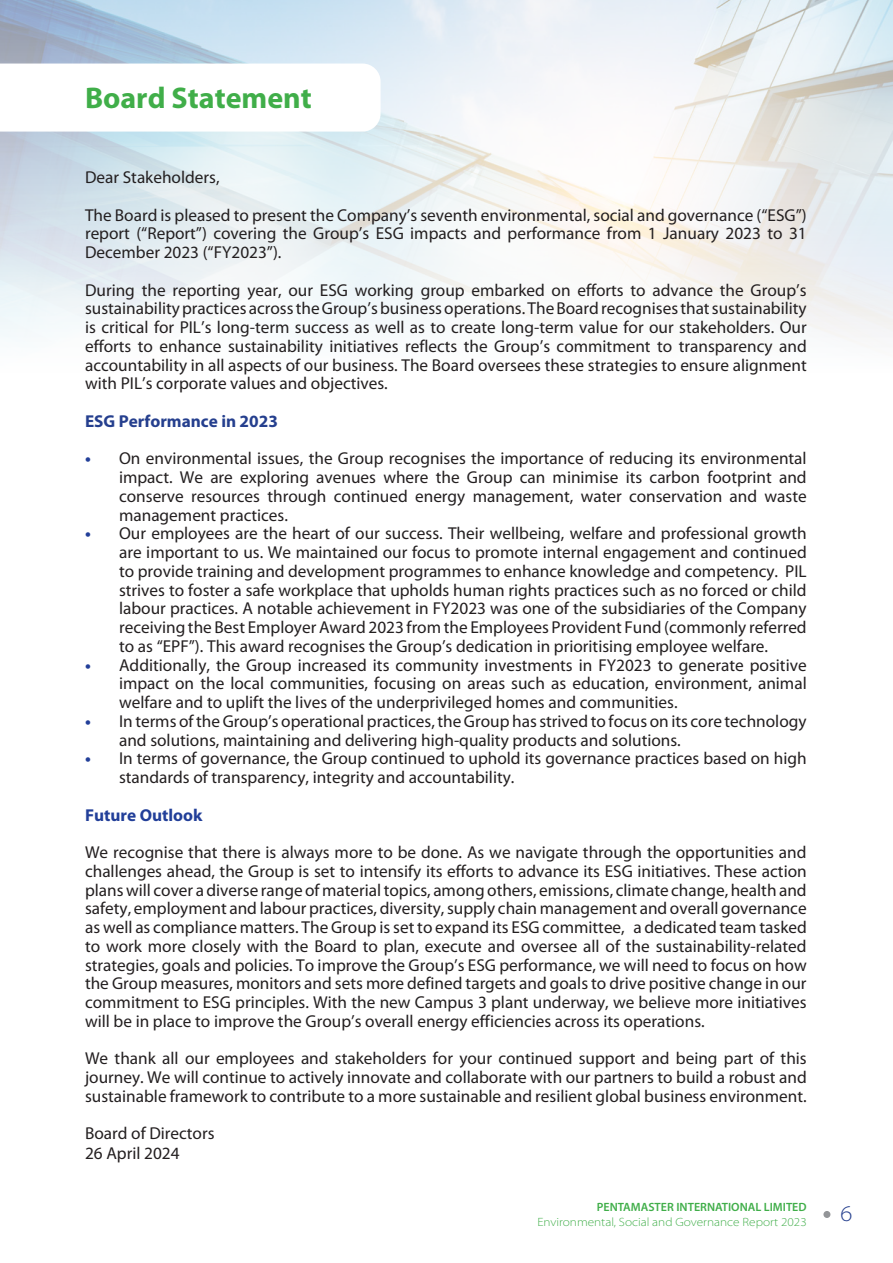
<style>
.page{position:relative;width:893px;height:1263px;background:#fff}
.page>*{position:absolute;margin:0;border:0;box-sizing:border-box;transform-origin:0 0}
.t1{font:700 30px "Myriad Pro";color:#40ae49}
.t2{font:300 semi-expanded 22.5px "Myriad Pro";color:#253f8e}
.t3{font:17.25px/18.8px "Myriad Pro";color:#231f20;text-align:justify}
.t4{font:700 17.25px "Myriad Pro";color:#253f8e}
.t5{font:700 17.25px "Myriad Pro";color:#223f99}
.t6{font:300 semi-expanded 12px "Myriad Pro";color:#40ae49}
.t7{font:600 12px "Myriad Pro";color:#40ae49}
.s1{font-weight:700;color:#223f99}
</style>
<div class="page">
<img style="left:0;top:0;width:893px;height:338px">
<div style="left:823px;top:1211px;width:7px;height:7px;background:#939598;border-radius:50%"></div>
<svg style="left:0;top:64px;width:381px;height:68px"></svg>
<p class="t1" style="left:85px;top:81px;width:228px">Board Statement</p>
<p class="t3" style="left:85px;top:168px;width:136px">Dear Stakeholders,</p>
<p class="t3" style="left:85px;top:206px;width:723px">The Board is pleased to present the Company’s seventh environmental, social and governance (“ESG”) report (“Report”) covering the Group’s ESG impacts and performance from 1 January 2023 to 31<br>December 2023 (“FY2023”).</p>
<p class="t3" style="left:85px;top:281px;width:723px">During the reporting year, our ESG working group embarked on efforts to advance the Group’s sustainability practices across the Group’s business operations. The Board recognises that sustainability is critical for PIL’s long-term success as well as to create long-term value for our stakeholders. Our efforts to enhance sustainability initiatives reflects the Group’s commitment to transparency and accountability in all aspects of our business. The Board oversees these strategies to ensure alignment with PIL’s corporate values and objectives.</p>
<p class="t4" style="left:85px;top:411px;width:194px">ESG Performance in 2023</p>
<p class="t3" style="left:119px;top:449px;width:689px;text-indent:-34px"><span class="s1">•</span> On environmental issues, the Group recognises the importance of reducing its environmental impact. We are exploring avenues where the Group can minimise its carbon footprint and conserve resources through continued energy management, water conservation and waste management practices.</p>
<p class="t3" style="left:119px;top:524px;width:689px;text-indent:-34px"><span class="s1">•</span> Our employees are the heart of our success. Their wellbeing, welfare and professional growth are important to us. We maintained our focus to promote internal engagement and continued to provide training and development programmes to enhance knowledge and competency. PIL strives to foster a safe workplace that upholds human rights practices such as no forced or child labour practices. A notable achievement in FY2023 was one of the subsidiaries of the Company receiving the Best Employer Award 2023 from the Employees Provident Fund (commonly referred to as “EPF”). This award recognises the Group’s dedication in prioritising employee welfare.</p>
<p class="t3" style="left:119px;top:656px;width:689px;text-indent:-34px"><span class="s1">•</span> Additionally, the Group increased its community investments in FY2023 to generate positive impact on the local communities, focusing on areas such as education, environment, animal welfare and to uplift the lives of the underprivileged homes and communities.</p>
<p class="t3" style="left:119px;top:712px;width:689px;text-indent:-34px"><span class="s1">•</span> In terms of the Group’s operational practices, the Group has strived to focus on its core technology and solutions, maintaining and delivering high-quality products and solutions.</p>
<p class="t3" style="left:119px;top:749px;width:689px;text-indent:-34px"><span class="s1">•</span> In terms of governance, the Group continued to uphold its governance practices based on high standards of transparency, integrity and accountability.</p>
<p class="t5" style="left:85px;top:805px;width:119px">Future Outlook</p>
<p class="t3" style="left:85px;top:843px;width:723px">We recognise that there is always more to be done. As we navigate through the opportunities and challenges ahead, the Group is set to intensify its efforts to advance its ESG initiatives. These action plans will cover a diverse range of material topics, among others, emissions, climate change, health and safety, employment and labour practices, diversity, supply chain management and overall governance as well as compliance matters. The Group is set to expand its ESG committee, a dedicated team tasked to work more closely with the Board to plan, execute and oversee all of the sustainability-related strategies, goals and policies. To improve the Group’s ESG performance, we will need to focus on how the Group measures, monitors and sets more defined targets and goals to drive positive change in our commitment to ESG principles. With the new Campus 3 plant underway, we believe more initiatives will be in place to improve the Group’s overall energy efficiencies across its operations.</p>
<p class="t3" style="left:85px;top:1049px;width:723px">We thank all our employees and stakeholders for your continued support and being part of this journey. We will continue to actively innovate and collaborate with our partners to build a robust and sustainable framework to contribute to a more sustainable and resilient global business environment.</p>
<p class="t3" style="left:85px;top:1124px;width:131px">Board of Directors</p>
<p class="t3" style="left:85px;top:1144px;width:96px">26 April 2024</p>
<p class="t7" style="left:597px;top:1201px;width:211px">PENTAMASTER INTERNATIONAL LIMITED</p>
<p class="t6" style="left:537px;top:1215px;width:271px">Environmental, Social and Governance Report 2023</p>
<h2 class="t2" style="left:840px;top:1201px;width:13px">6</h2>
</div>
